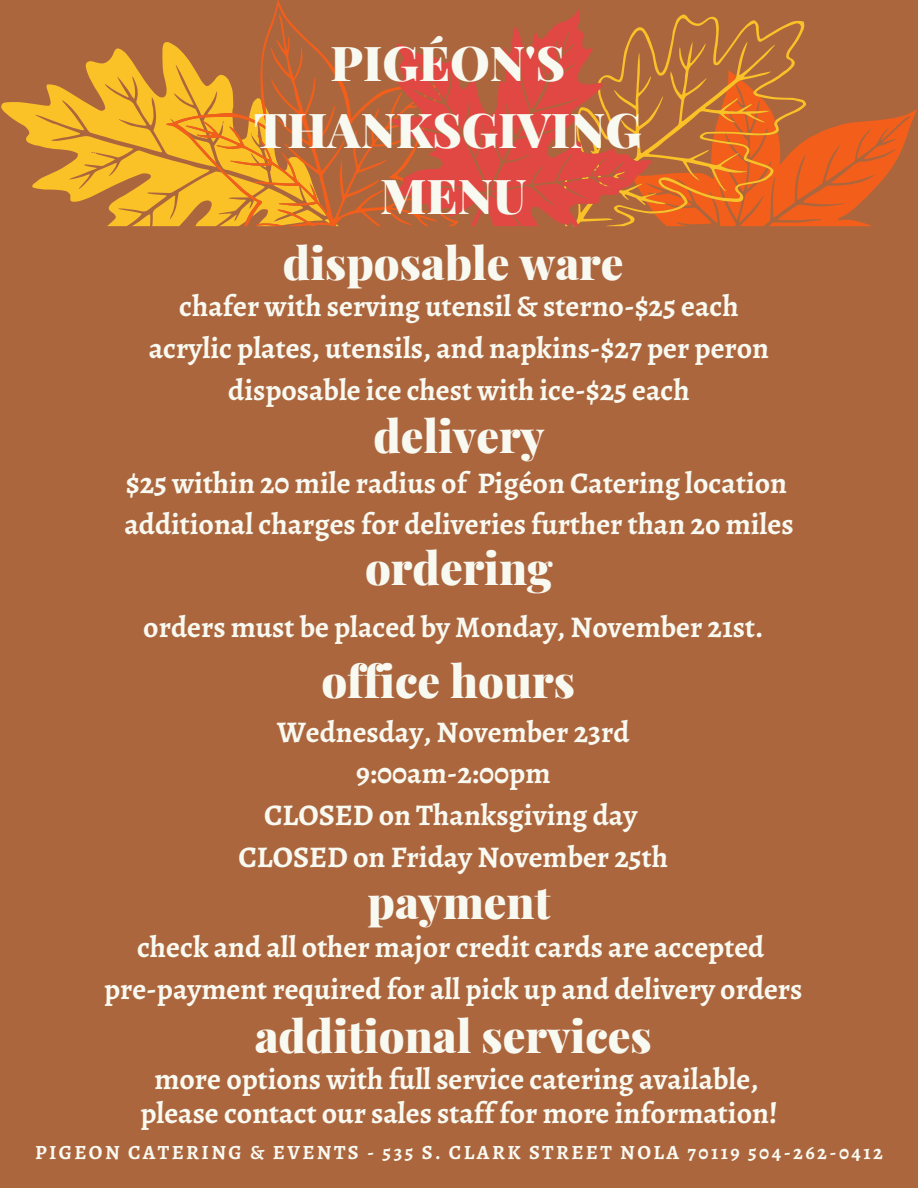
<style>
.page{position:relative;width:918px;height:1188px;background:#ac663e}
.page>*{position:absolute;margin:0;border:0;box-sizing:border-box;transform-origin:0 0}
.t1{font:900 48.15px/66.3px "Playfair Display";color:#f8f9f0;text-align:center}
.t2{font:900 45px "Playfair Display";color:#f8f9f0}
.t3{font:700 30px/41.7px "Alegreya";color:#f8f9f0;text-align:center}
.t4{font:700 20.25px "Alegreya";letter-spacing:.12em;color:#f8f9f0}
</style>
<div class="page">
<svg style="left:266px;top:14px;width:121px;height:212px"></svg>
<svg style="left:1px;top:36px;width:338px;height:190px"></svg>
<svg style="left:671px;top:14px;width:134px;height:28px"></svg>
<svg style="left:573px;top:42px;width:344px;height:185px"></svg>
<svg style="left:387px;top:9px;width:265px;height:217px"></svg>
<h1 class="t1" style="left:254px;top:28px;width:389px">PIGÉON'S<br>THANKSGIVING<br>MENU</h1>
<h2 class="t2" style="left:283px;top:231px;width:342px">disposable ware</h2>
<p class="t3" style="left:149px;top:285px;width:622px">chafer with serving utensil &amp; sterno-$25 each acrylic plates, utensils, and napkins-$27 per peron disposable ice chest with ice-$25 each</p>
<h2 class="t2" style="left:373px;top:404px;width:173px">delivery</h2>
<p class="t3" style="left:124px;top:462px;width:671px;text-align:left">$25 within 20 mile radius of Pigéon Catering location additional charges for deliveries further than 2o miles</p>
<h2 class="t2" style="left:365px;top:536px;width:189px">ordering</h2>
<p class="t3" style="left:143px;top:606px;width:622px">orders must be placed by Monday, November 21st.</p>
<h2 class="t2" style="left:321px;top:649px;width:255px">office hours</h2>
<p class="t3" style="left:239px;top:711px;width:431px">Wednesday, November 23rd<br>9:00am-2:00pm<br>CLOSED on Thanksgiving day<br>CLOSED on Friday November 25th</p>
<h2 class="t2" style="left:368px;top:871px;width:184px">payment</h2>
<p class="t3" style="left:104px;top:926px;width:700px">check and all other major credit cards are accepted pre-payment required for all pick up and delivery orders</p>
<h2 class="t2" style="left:255px;top:1004px;width:399px">additional services</h2>
<p class="t3" style="left:140px;top:1063px;width:639px;line-height:33.8px">more options with full service catering available, please contact our sales staff for more information!</p>
<p class="t4" style="left:35px;top:1139px;width:849px">PIGEON CATERING &amp; EVENTS - 535 S. CLARK STREET NOLA 70119 504-262-0412</p>
</div>
